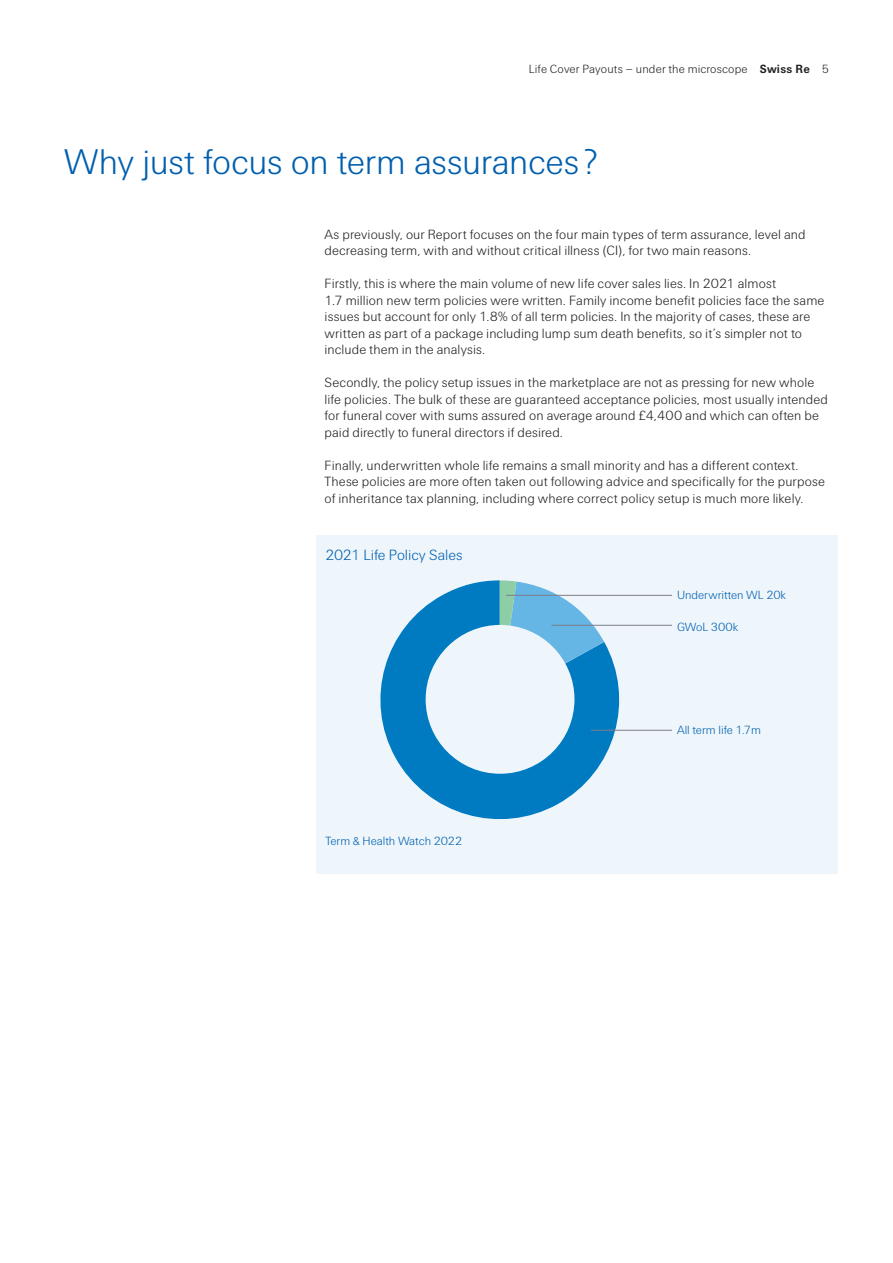
<style>
.page{position:relative;width:893px;height:1263px;background:#fff}
.page>*{position:absolute;margin:0;border:0;box-sizing:border-box;transform-origin:0 0}
.t1{font:300 36px "Swiss Re Sans OT";letter-spacing:-.01em;color:#015fae}
.t2{font:300 15px "Swiss Re Sans OT";color:#015fae}
.t3{font:300 13.5px/16.5px "Swiss Re Sans OT";letter-spacing:.005em;color:#231f20}
.t4{font:300 12px "Swiss Re Sans OT";color:#015fae}
.t5{font:300 12px "Swiss Re Sans OT";letter-spacing:.01em;color:#231f20}
.s1{font-weight:700}
</style>
<div class="page">
<div style="left:316px;top:536px;width:522px;height:338px;background:#eef6fc"></div>
<svg style="left:380px;top:580px;width:256px;height:240px;fill:#007bc2"></svg>
<svg style="left:500px;top:580px;width:104px;height:120px"></svg>
<hr style="left:506px;top:595px;width:166px;height:1px;background:#7d7d89">
<hr style="left:551px;top:625px;width:121px;height:1px;background:#7d7d89">
<hr style="left:591px;top:730px;width:81px;height:1px;background:#7d7d89">
<div style="left:426px;top:625px;width:148px;height:149px;background:#eef6fc;border-radius:50%"></div>
<p class="t5" style="left:529px;top:62px;width:302px">Life Cover Payouts – under the microscope <span class="s1">Swiss Re</span> 5</p>
<h1 class="t1" style="left:64px;top:142px;width:536px">Why just focus on term assurances ?</h1>
<p class="t3" style="left:325px;top:226px;width:483px">As previously, our Report focuses on the four main types of term assurance, level and decreasing term, with and without critical illness (CI), for two main reasons.</p>
<p class="t3" style="left:325px;top:275px;width:501px">Firstly, this is where the main volume of new life cover sales lies. In 2021 almost<br>1.7 million new term policies were written. Family income benefit policies face the same issues but account for only 1.8% of all term policies. In the majority of cases, these are written as part of a package including lump sum death benefits, so it’s simpler not to include them in the analysis.</p>
<p class="t3" style="left:325px;top:374px;width:505px">Secondly, the policy setup issues in the marketplace are not as pressing for new whole life policies. The bulk of these are guaranteed acceptance policies, most usually intended for funeral cover with sums assured on average around £4,400 and which can often be paid directly to funeral directors if desired.</p>
<p class="t3" style="left:325px;top:457px;width:502px">Finally, underwritten whole life remains a small minority and has a different context.<br>These policies are more often taken out following advice and specifically for the purpose of inheritance tax planning, including where correct policy setup is much more likely.</p>
<p class="t2" style="left:325px;top:546px;width:139px">2021 Life Policy Sales</p>
<p class="t4" style="left:325px;top:833px;width:138px">Term &amp; Health Watch 2022</p>
<p class="t4" style="left:677px;top:588px;width:111px">Underwritten WL 20k</p>
<p class="t4" style="left:677px;top:619px;width:63px">GWoL 300k</p>
<p class="t4" style="left:677px;top:723px;width:86px">All term life 1.7m</p>
</div>
